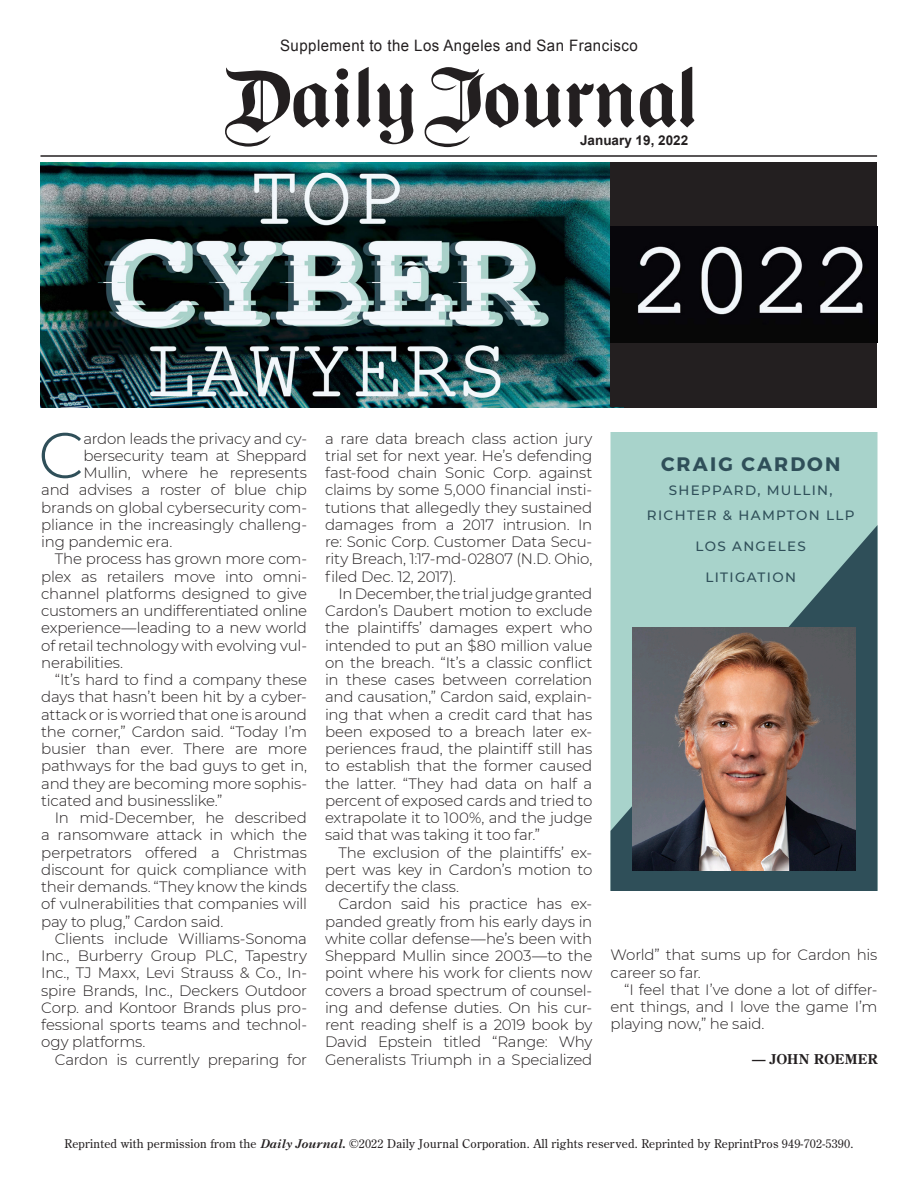
<style>
.page{position:relative;width:918px;height:1188px;background:#fff}
.page>*{position:absolute;margin:0;border:0;box-sizing:border-box;transform-origin:0 0}
.Body_Text{font:300 64.35px "Montserrat";color:#2f4f59}
.Details{font:700 19.5px "Montserrat";letter-spacing:.11em;color:#2f4f59}
.t1{font:15.75px "Arial";letter-spacing:.03em;color:#231f20;scale:.95 1}
.Body_Text-2{font:300 15px/17.2px "Montserrat";letter-spacing:-.015em;color:#231f20;text-align:justify}
.Details-2{font:500 13.5px "Montserrat";letter-spacing:.1em;color:#2f4f59}
.t2{font:700 13.5px "Arial";color:#231f20}
.Body_Text-3{font:700 13.5px "Century Old Style Std";letter-spacing:.01em;color:#231f20}
.t3{font:12px "Century Old Style Std";letter-spacing:.02em;color:#231f20}
.s1{font-family:"M Century Old Style";font-weight:700;font-style:italic}
</style>
<div class="page">
<img style="left:40px;top:162px;width:583px;height:245px">
<div style="left:610px;top:162px;width:268px;height:244px;background:#231f20"></div>
<img style="left:610px;top:227px;width:268px;height:115px">
<svg style="left:357px;top:67px;width:14px;height:61px"></svg>
<svg style="left:225px;top:67px;width:124px;height:80px"></svg>
<svg style="left:377px;top:83px;width:36px;height:61px"></svg>
<svg style="left:425px;top:67px;width:93px;height:80px"></svg>
<svg style="left:524px;top:67px;width:170px;height:61px"></svg>
<hr style="left:40px;top:155px;width:837px;height:2px;background:#231f20">
<div style="left:610px;top:432px;width:268px;height:93px;background:#a8d3cb"></div>
<svg style="left:610px;top:525px;width:268px;height:366px;background:#7aa09f"></svg>
<img style="left:633px;top:628px;width:222px;height:243px">
<p class="t1" style="left:280px;top:36px;width:378px">Supplement to the Los Angeles and San Francisco</p>
<p class="t2" style="left:580px;top:131px;width:110px">January 19, 2022</p>
<p class="Body_Text" style="left:38px;top:411px;width:48px">C</p>
<p class="Body_Text-2" style="left:84px;top:429px;width:225px">ardon leads the privacy and cy-</p>
<p class="Body_Text-2" style="left:84px;top:446px;width:225px">bersecurity team at Sheppard</p>
<p class="Body_Text-2" style="left:84px;top:464px;width:225px">Mullin, where he represents</p>
<p class="Body_Text-2" style="left:41px;top:481px;width:267px">and advises a roster of blue chip</p>
<p class="Body_Text-2" style="left:41px;top:498px;width:267px">brands on global cybersecurity com-</p>
<p class="Body_Text-2" style="left:41px;top:515px;width:267px">pliance in the increasingly challeng-</p>
<p class="Body_Text-2" style="left:41px;top:533px;width:133px">ing pandemic era.</p>
<p class="Body_Text-2" style="left:41px;top:550px;width:267px;text-indent:14px">The process has grown more com&shy;plex as retailers move into omni&shy;channel platforms designed to give customers an undifferentiated online experience—leading to a new world of retail technology with evolving vul&shy;nerabilities.</p>
<p class="Body_Text-2" style="left:41px;top:671px;width:267px;text-indent:14px">“It’s hard to find a company these days that hasn’t been hit by a cyber&shy;attack or is worried that one is around the corner,” Cardon said. “Today I’m busier than ever. There are more pathways for the bad guys to get in, and they are becoming more sophis&shy;ticated and businesslike.”</p>
<p class="Body_Text-2" style="left:41px;top:809px;width:267px;text-indent:14px">In mid-December, he described a ransomware attack in which the perpetrators offered a Christmas discount for quick compliance with their demands. “They know the kinds of vulnerabilities that companies will pay to plug,” Cardon said.</p>
<p class="Body_Text-2" style="left:41px;top:929px;width:267px;text-indent:14px">Clients include Williams-Sonoma Inc., Burberry Group PLC, Tapestry Inc., TJ Maxx, Levi Strauss &amp; Co., In&shy;spire Brands, Inc., Deckers Outdoor Corp. and Kontoor Brands plus pro&shy;fessional sports teams and technol&shy;ogy platforms.</p>
<p class="Body_Text-2" style="left:55px;top:1050px;width:254px">Cardon is currently preparing for</p>
<p class="Body_Text-2" style="left:325px;top:429px;width:269px">a rare data breach class action jury trial set for next year. He’s defending fast-food chain Sonic Corp. against claims by some 5,000 financial insti&shy;tutions that allegedly they sustained damages from a 2017 intrusion. In re: Sonic Corp. Customer Data Secu&shy;rity Breach, 1:17-md-02807 (N.D. Ohio, filed Dec. 12, 2017).</p>
<p class="Body_Text-2" style="left:325px;top:584px;width:269px;text-indent:14px">In December, the trial judge granted Cardon’s Daubert motion to exclude the plaintiffs’ damages expert who intended to put an $80 million value on the breach. “It’s a classic conflict in these cases between correlation and causation,” Cardon said, explain&shy;ing that when a credit card that has been exposed to a breach later ex&shy;periences fraud, the plaintiff still has to establish that the former caused the latter. “They had data on half a percent of exposed cards and tried to extrapolate it to 100%, and the judge said that was taking it too far.”</p>
<p class="Body_Text-2" style="left:325px;top:843px;width:269px;text-indent:14px">The exclusion of the plaintiffs’ ex&shy;pert was key in Cardon’s motion to decertify the class.</p>
<p class="Body_Text-2" style="left:325px;top:895px;width:269px;text-indent:14px">Cardon said his practice has ex&shy;panded greatly from his early days in white collar defense—he’s been with Sheppard Mullin since 2003—to the point where his work for clients now covers a broad spectrum of counsel&shy;ing and defense duties. On his cur&shy;rent reading shelf is a 2019 book by David Epstein titled “Range: Why Generalists Triumph in a Specialized</p>
<p class="Details" style="left:661px;top:452px;width:181px">CRAIG CARDON</p>
<p class="Details-2" style="left:669px;top:481px;width:165px">SHEPPARD, MULLIN,</p>
<p class="Details-2" style="left:647px;top:505px;width:209px">RICHTER &amp; HAMPTON LLP</p>
<p class="Details-2" style="left:696px;top:536px;width:112px">LOS ANGELES</p>
<p class="Details-2" style="left:705px;top:567px;width:92px">LITIGATION</p>
<p class="Body_Text-2" style="left:610px;top:946px;width:268px">World” that sums up for Cardon his career so far.</p>
<p class="Body_Text-2" style="left:610px;top:980px;width:269px;text-indent:14px">“I feel that I’ve done a lot of differ&shy;ent things, and I love the game I’m playing now,” he said.</p>
<p class="Body_Text-3" style="left:752px;top:1050px;width:127px">— JOHN ROEMER</p>
<p class="t3" style="left:65px;top:1135px;width:790px">Reprinted with permission from the <span class="s1">Daily Journal.</span> ©2022 Daily Journal Corporation. All rights reserved. Reprinted by ReprintPros 949-702-5390.</p>
</div>
